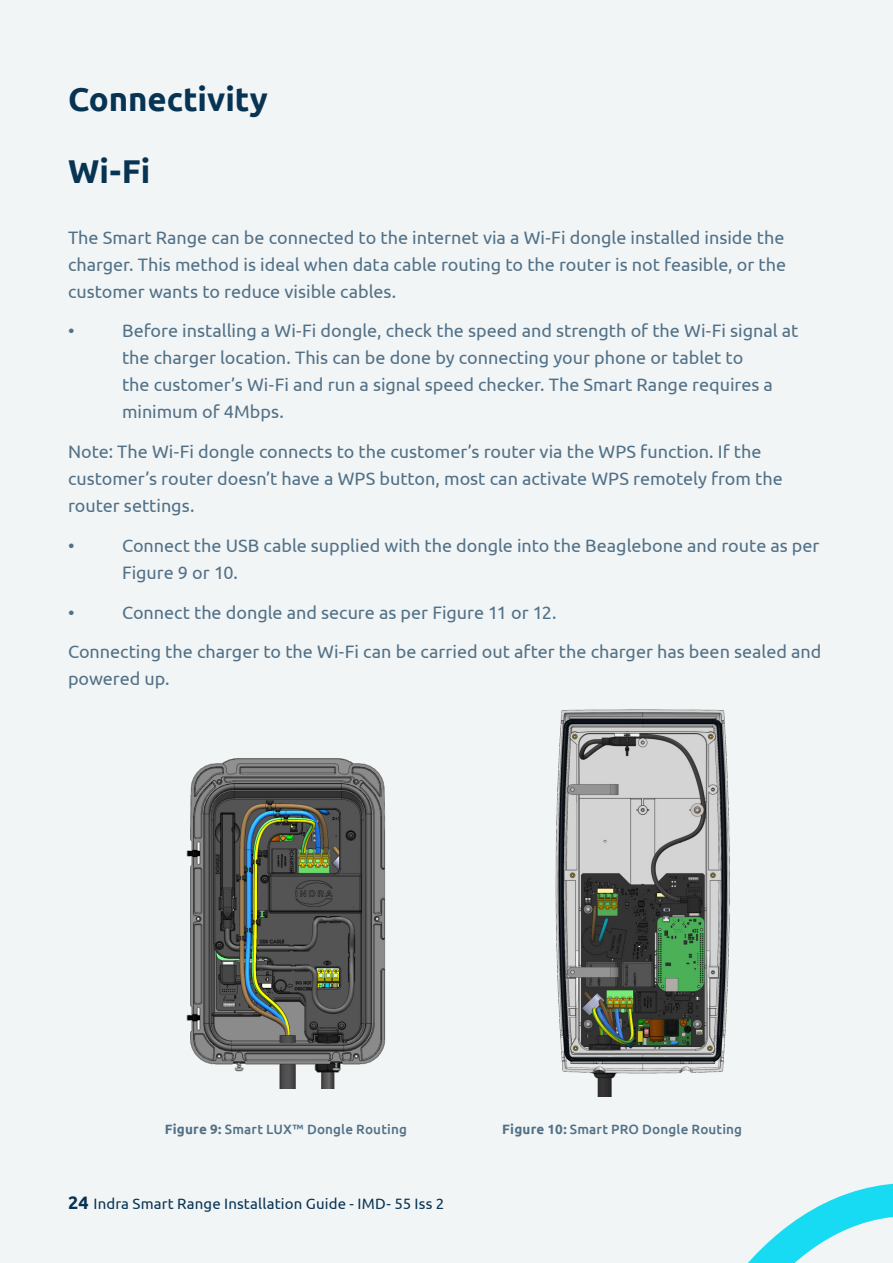
<style>
.page{position:relative;width:893px;height:1263px;background:#f2f5f6}
.page>*{position:absolute;margin:0;border:0;box-sizing:border-box;transform-origin:0 0}
.Heading_3{font:700 33px "Ubuntu";color:#083454}
.Intro{font:18px/27px "Ubuntu";color:#527187}
.t1{font:15px "Ubuntu";letter-spacing:.01em;color:#083454}
.Intro-2{font:500 13.5px "Ubuntu";letter-spacing:.01em;color:#527187}
.s1{font-weight:700}
.s2{font-weight:700;font-size:18px}
</style>
<div class="page">
<svg style="left:748px;top:1183px;width:145px;height:80px"></svg>
<img style="left:555px;top:709px;width:175px;height:387px">
<img style="left:186px;top:758px;width:200px;height:330px">
<p class="Heading_3" style="left:68px;top:79px;width:201px">Connectivity</p>
<p class="Heading_3" style="left:68px;top:151px;width:84px">Wi-Fi</p>
<p class="Intro" style="left:68px;top:223px;width:720px;text-align:justify">The Smart Range can be connected to the internet via a Wi-Fi dongle installed inside the charger. This method is ideal when data cable routing to the router is not feasible, or the customer wants to reduce visible cables.</p>
<p class="Intro" style="left:68px;top:317px;width:8px">•</p>
<p class="Intro" style="left:122px;top:317px;width:678px">Before installing a Wi-Fi dongle, check the speed and strength of the Wi-Fi signal at the charger location. This can be done by connecting your phone or tablet to<br>the customer’s Wi-Fi and run a signal speed checker. The Smart Range requires a minimum of 4Mbps.</p>
<p class="Intro" style="left:68px;top:438px;width:716px">Note: The Wi-Fi dongle connects to the customer’s router via the WPS function. If the customer’s router doesn’t have a WPS button, most can activate WPS remotely from the router settings.</p>
<p class="Intro" style="left:68px;top:531px;width:8px">•</p>
<p class="Intro" style="left:122px;top:531px;width:699px">Connect the USB cable supplied with the dongle into the Beaglebone and route as per<br>Figure 9 or 10.</p>
<p class="Intro" style="left:68px;top:598px;width:8px">•</p>
<p class="Intro" style="left:122px;top:598px;width:436px">Connect the dongle and secure as per Figure 11 or 12.</p>
<p class="Intro" style="left:68px;top:638px;width:755px">Connecting the charger to the Wi-Fi can be carried out after the charger has been sealed and powered up.</p>
<p class="Intro-2" style="left:165px;top:1121px;width:244px"><span class="s1">Figure 9:</span> Smart LUX™ Dongle Routing</p>
<p class="Intro-2" style="left:502px;top:1121px;width:241px"><span class="s1">Figure 10:</span> Smart PRO Dongle Routing</p>
<p class="t1" style="left:68px;top:1194px;width:378px"><span class="s2">24</span> Indra Smart Range Installation Guide - IMD- 55 Iss 2</p>
</div>
